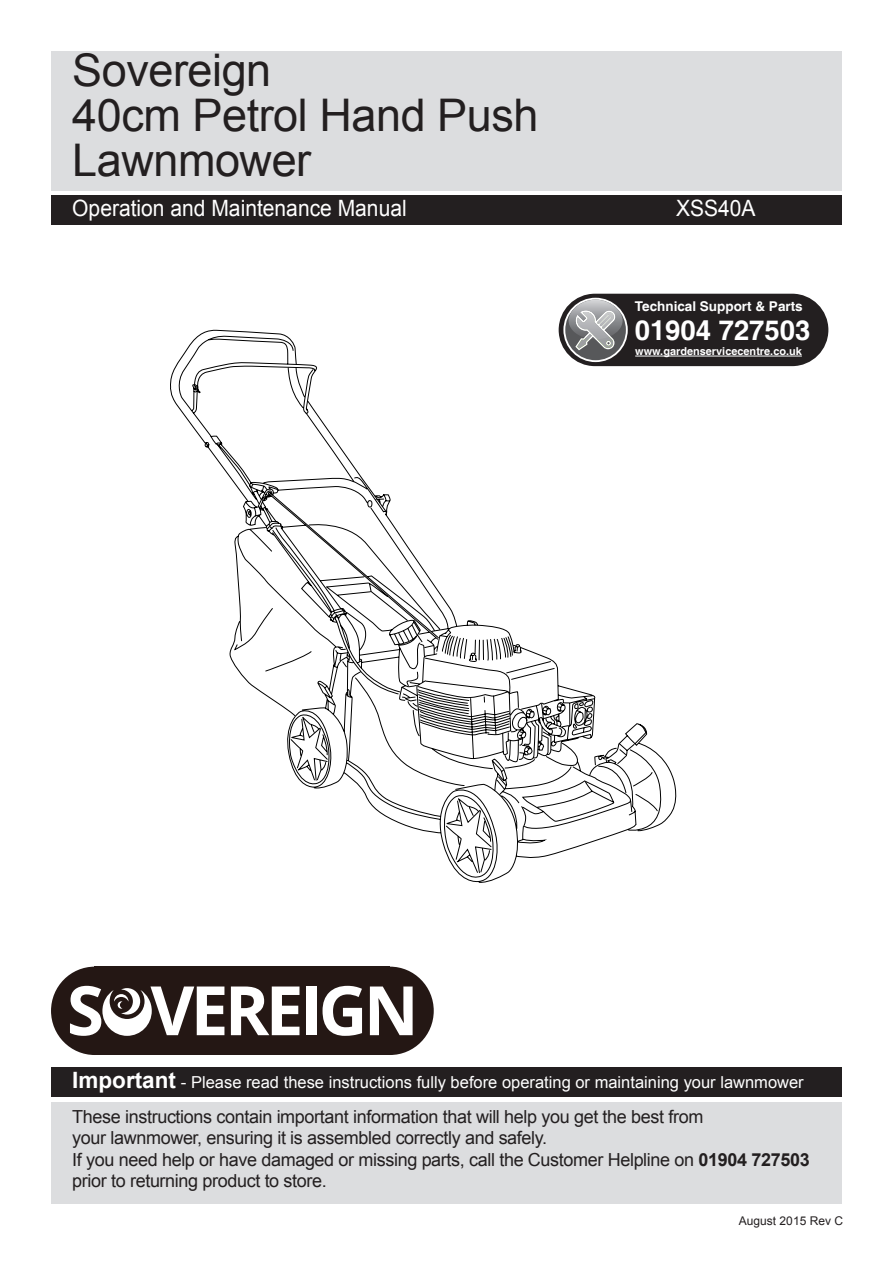
<style>
.page{position:relative;width:893px;height:1263px;background:#fff}
.page>*{position:absolute;margin:0;border:0;box-sizing:border-box;transform-origin:0 0}
.t1{font:45px/45px "Arial";letter-spacing:-.01em;color:#231f20}
.t2{font:700 27.45px "Helvetica";color:#fff}
.t3{font:22.5px "Arial";color:#fff;scale:.93 1}
.t4{font:18px/21.6px "Arial";letter-spacing:-.02em;color:#231f20}
.t5{font:16.5px "Arial";color:#fff}
.t6{font:700 13.5px "Helvetica";color:#fff}
.t7{font:12px "Arial";color:#231f20}
.t8{font:700 10.95px "Helvetica";color:#fff}
.s1{font-weight:700;font-size:22.5px}
.s2{font-size:16.95px}
.s3{font-weight:700}
</style>
<div class="page">
<div style="left:51px;top:1067px;width:791px;height:30px;background:#231f20"></div>
<div style="left:51px;top:196px;width:791px;height:29px;background:#231f20"></div>
<div style="left:51px;top:51px;width:791px;height:139px;background:#dcdddf"></div>
<div style="left:51px;top:1102px;width:791px;height:101px;background:#dcdddf"></div>
<div style="left:557px;top:292px;width:273px;height:75px;background:#231f20;border-radius:37px"></div>
<div style="left:556px;top:291px;width:275px;height:77px;border:2px solid #fff;border-radius:37px"></div>
<svg style="left:563px;top:298px;width:65px;height:31px"></svg>
<hr style="left:635px;top:356px;width:167px;height:1px;background:#fff">
<div style="left:346px;top:967px;width:88px;height:88px;background:#241714;border-radius:50%"></div>
<div style="left:95px;top:966px;width:295px;height:89px;background:#241714"></div>
<div style="left:51px;top:967px;width:87px;height:88px;background:#241714;border-radius:50%"></div>
<svg style="left:70px;top:986px;width:154px;height:50px"></svg>
<svg style="left:231px;top:986px;width:68px;height:49px"></svg>
<div style="left:306px;top:986px;width:10px;height:49px;background:#fff"></div>
<svg style="left:323px;top:986px;width:39px;height:50px"></svg>
<svg style="left:370px;top:986px;width:43px;height:49px"></svg>
<svg style="left:170px;top:329px;width:511px;height:554px"></svg>
<h1 class="t1" style="left:72px;top:48px;width:468px">Sovereign<br>40cm Petrol Hand Push<br>Lawnmower</h1>
<p class="t3" style="left:72px;top:194px;width:361px">Operation and Maintenance Manual</p>
<p class="t3" style="left:676px;top:194px;width:87px">XSS40A</p>
<p class="t6" style="left:635px;top:298px;width:169px">Technical Support &amp; Parts</p>
<h2 class="t2" style="left:635px;top:314px;width:177px">01904 727503</h2>
<p class="t8" style="left:635px;top:345px;width:168px">www.gardenservicecentre.co.uk</p>
<p class="t5" style="left:72px;top:1071px;width:733px"><span class="s1">Important</span> <span class="s2">-</span> Please read these instructions fully before operating or maintaining your lawnmower</p>
<p class="t4" style="left:72px;top:1106px;width:739px">These instructions contain important information that will help you get the best from<br>your lawnmower, ensuring it is assembled correctly and safely.<br>If you need help or have damaged or missing parts, call the Customer Helpline on <span class="s3">01904 727503 </span>prior to returning product to store.</p>
<p class="t7" style="left:739px;top:1213px;width:106px">August 2015 Rev C</p>
</div>
